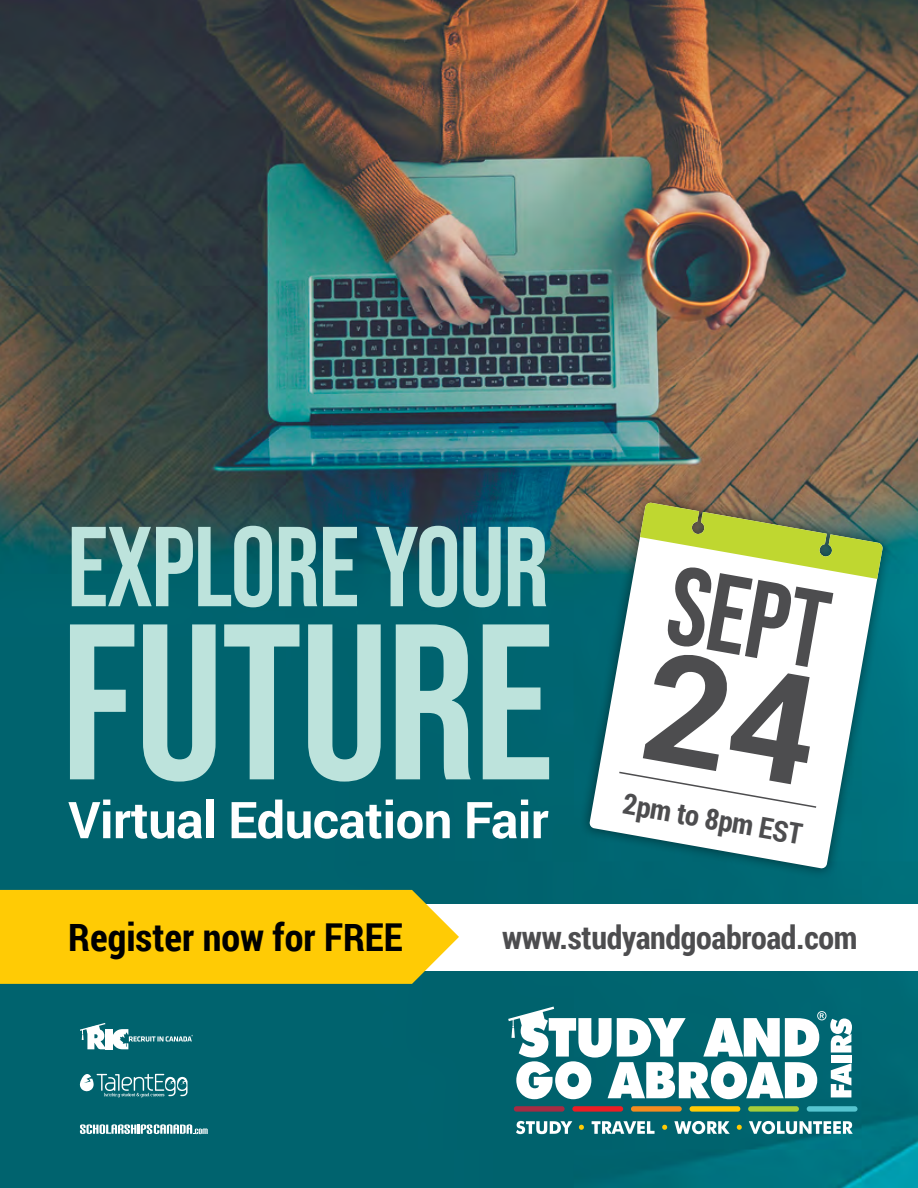
<style>
.page{position:relative;width:918px;height:1188px;background:#fff}
.page>*{position:absolute;margin:0;border:0;box-sizing:border-box;transform-origin:0 0}
.t1{font:221.4px "Bebas Neue";letter-spacing:-.01em;color:#bde3dc}
.t2{font:113.4px "Bebas Neue";letter-spacing:-.015em;color:#bde3dc}
.t3{font:110.4px "Bebas Neue";color:#4d4d4f}
.t4{font:700 50.7px "Roboto";letter-spacing:-.01em;color:#fff}
.t5{font:700 38.4px "Roboto Condensed";color:#000}
.t6{font:700 32.25px "Roboto Condensed";letter-spacing:-.01em;color:#4d4d4f}
.t7{font:700 28.95px "Roboto Condensed";color:#4d4d4f}
</style>
<div class="page">
<img style="left:0;top:0;width:918px;height:1188px">
<svg style="left:516px;top:1121px;width:56px;height:13px"></svg>
<svg style="left:592px;top:1121px;width:63px;height:13px"></svg>
<svg style="left:674px;top:1121px;width:56px;height:13px"></svg>
<svg style="left:749px;top:1121px;width:104px;height:13px"></svg>
<svg style="left:579px;top:1125px;width:5px;height:5px"></svg>
<svg style="left:662px;top:1125px;width:5px;height:5px"></svg>
<svg style="left:737px;top:1125px;width:5px;height:5px"></svg>
<div style="left:514px;top:1106px;width:51px;height:6px;background:#a62b43;border-radius:3px"></div>
<div style="left:572px;top:1106px;width:51px;height:6px;background:#ed1d24;border-radius:3px"></div>
<div style="left:631px;top:1106px;width:51px;height:6px;background:#f68b1f;border-radius:3px"></div>
<div style="left:690px;top:1106px;width:50px;height:6px;background:#ffcb05;border-radius:3px"></div>
<div style="left:748px;top:1106px;width:51px;height:6px;background:#a6ce39;border-radius:3px"></div>
<div style="left:807px;top:1106px;width:51px;height:6px;background:#56c5d0;border-radius:3px"></div>
<svg style="left:508px;top:1007px;width:344px;height:92px"></svg>
<div style="left:381px;top:904px;width:537px;height:67px;background:#fff"></div>
<div style="left:0;top:890px;width:459px;height:94px;background:#ffcb05"></div>
<svg style="left:80px;top:1023px;width:113px;height:26px"></svg>
<svg style="left:80px;top:1124px;width:128px;height:10px"></svg>
<svg style="left:80px;top:1074px;width:108px;height:23px;background:#488e96"></svg>
<div style="left:579px;top:491px;width:315px;height:388px;background:#000;opacity:.5"></div>
<svg style="left:589px;top:502px;width:294px;height:367px"></svg>
<svg style="left:640px;top:502px;width:243px;height:77px"></svg>
<svg style="left:618px;top:649px;width:204px;height:160px"></svg>
<h2 class="t2" style="left:67px;top:503px;width:483px">EXPLOREYOUR</h2>
<h1 class="t1" style="left:61px;top:577px;width:495px">FUTURE</h1>
<h3 class="t4" style="left:68px;top:784px;width:482px">Virtual Education Fair</h3>
<h3 class="t3" style="left:680px;top:542px;width:162px;rotate:10deg">SEPT</h3>
<p class="t7" style="left:627px;top:783px;width:183px;rotate:10deg">2pm to 8pm EST</p>
<p class="t5" style="left:68px;top:910px;width:336px">Register now for FREE</p>
<p class="t6" style="left:502px;top:915px;width:357px">www.studyandgoabroad.com</p>
</div>
